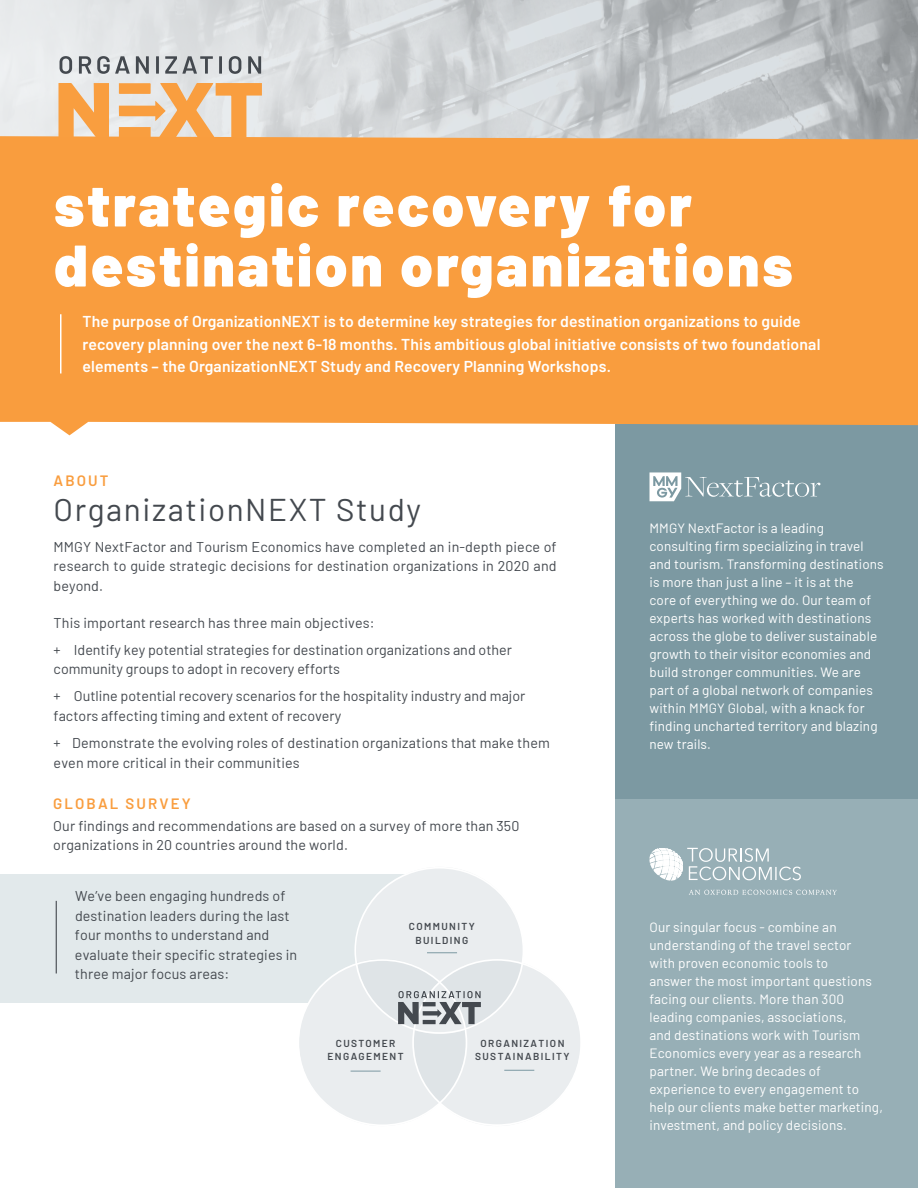
<style>
.page{position:relative;width:918px;height:1188px;background:#fff}
.page>*{position:absolute;margin:0;border:0;box-sizing:border-box;transform-origin:0 0}
.t1{font:900 58.5px/60px "Barlow";letter-spacing:.05em;color:#fff}
.t2{font:31.5px "Barlow";letter-spacing:.05em;color:#44494f}
.t3{font:600 15.75px/22.5px "Barlow";letter-spacing:.01em;color:#fff}
.t4{font:600 15px "Barlow";letter-spacing:.14em;color:#f99d3e}
.t5{font:14.25px/19.5px "Barlow";letter-spacing:.01em;color:#44494f}
.t6{font:13.5px/18px "Barlow";letter-spacing:.01em;color:#fff}
.t7{font:600 10.2px "Barlow";letter-spacing:.14em;color:#44494f}
</style>
<div class="page">
<img style="left:0;top:0;width:918px;height:136px">
<div style="left:0;top:874px;width:446px;height:129px;background:#e2e9eb"></div>
<div style="left:615px;top:424px;width:303px;height:376px;background:#7c99a2"></div>
<div style="left:615px;top:800px;width:303px;height:388px;background:#97afb6"></div>
<div style="left:0;top:136px;width:918px;height:299px;background:#f99d3e"></div>
<svg style="left:650px;top:472px;width:170px;height:29px"></svg>
<svg style="left:59px;top:83px;width:50px;height:55px"></svg>
<svg style="left:119px;top:83px;width:143px;height:55px"></svg>
<svg style="left:60px;top:56px;width:12px;height:18px"></svg>
<svg style="left:79px;top:56px;width:12px;height:18px"></svg>
<svg style="left:97px;top:56px;width:33px;height:18px"></svg>
<svg style="left:136px;top:56px;width:13px;height:18px"></svg>
<svg style="left:156px;top:56px;width:3px;height:18px"></svg>
<svg style="left:165px;top:56px;width:48px;height:18px"></svg>
<svg style="left:219px;top:56px;width:3px;height:18px"></svg>
<svg style="left:229px;top:56px;width:12px;height:18px"></svg>
<svg style="left:248px;top:56px;width:13px;height:18px"></svg>
<svg style="left:689px;top:890px;width:148px;height:5px"></svg>
<svg style="left:649px;top:848px;width:152px;height:33px"></svg>
<svg style="left:299px;top:869px;width:281px;height:256px"></svg>
<hr style="left:56px;top:901px;width:1px;height:72px;background:#44494f">
<hr style="left:60px;top:314px;width:2px;height:60px;background:#fff">
<p class="t1" style="left:54px;top:171px;width:740px">strategic recovery for destination organizations</p>
<p class="t3" style="left:82px;top:309px;width:739px">The purpose of OrganizationNEXT is to determine key strategies for destination organizations to guide recovery planning over the next 6-18 months. This ambitious global initiative consists of two foundational elements – the OrganizationNEXT Study and Recovery Planning Workshops.</p>
<p class="t4" style="left:54px;top:470px;width:56px">ABOUT</p>
<p class="t2" style="left:54px;top:487px;width:369px">OrganizationNEXT Study</p>
<p class="t5" style="left:54px;top:536px;width:505px;text-align:justify">MMGY NextFactor and Tourism Economics have completed an in-depth piece of research to guide strategic decisions for destination organizations in 2020 and beyond.</p>
<p class="t5" style="left:54px;top:608px;width:460px;line-height:27px">This important research has three main objectives:<br>+ Identify key potential strategies for destination organizations and other</p>
<p class="t5" style="left:54px;top:655px;width:473px;line-height:27px">community groups to adopt in recovery efforts<br>+ Outline potential recovery scenarios for the hospitality industry and major</p>
<p class="t5" style="left:54px;top:701px;width:498px;line-height:27px">factors affecting timing and extent of recovery<br>+ Demonstrate the evolving roles of destination organizations that make them</p>
<p class="t5" style="left:54px;top:752px;width:248px">even more critical in their communities</p>
<p class="t4" style="left:53px;top:792px;width:139px">GLOBAL SURVEY</p>
<p class="t5" style="left:53px;top:815px;width:468px">Our findings and recommendations are based on a survey of more than 350 organizations in 20 countries around the world.</p>
<p class="t5" style="left:75px;top:885px;width:224px">We’ve been engaging hundreds of destination leaders during the last four months to understand and evaluate their specific strategies in three major focus areas:</p>
<p class="t7" style="left:409px;top:919px;width:68px">COMMUNITY</p>
<p class="t7" style="left:415px;top:932px;width:54px">BUILDING</p>
<p class="t7" style="left:336px;top:1035px;width:61px">CUSTOMER</p>
<p class="t7" style="left:328px;top:1049px;width:78px">ENGAGEMENT</p>
<p class="t7" style="left:480px;top:1035px;width:86px">ORGANIZATION</p>
<p class="t7" style="left:475px;top:1049px;width:96px">SUSTAINABILITY</p>
<p class="t6" style="left:650px;top:518px;width:236px">MMGY NextFactor is a leading consulting firm specializing in travel and tourism. Transforming destinations is more than just a line – it is at the<br>core of everything we do. Our team of experts has worked with destinations across the globe to deliver sustainable growth to their visitor economies and build stronger communities. We are part of a global network of companies within MMGY Global, with a knack for finding uncharted territory and blazing new trails.</p>
<p class="t6" style="left:650px;top:917px;width:235px">Our singular focus - combine an understanding of the travel sector<br>with proven economic tools to<br>answer the most important questions facing our clients. More than 300 leading companies, associations,<br>and destinations work with Tourism Economics every year as a research partner. We bring decades of experience to every engagement to help our clients make better marketing, investment, and policy decisions.</p>
</div>
